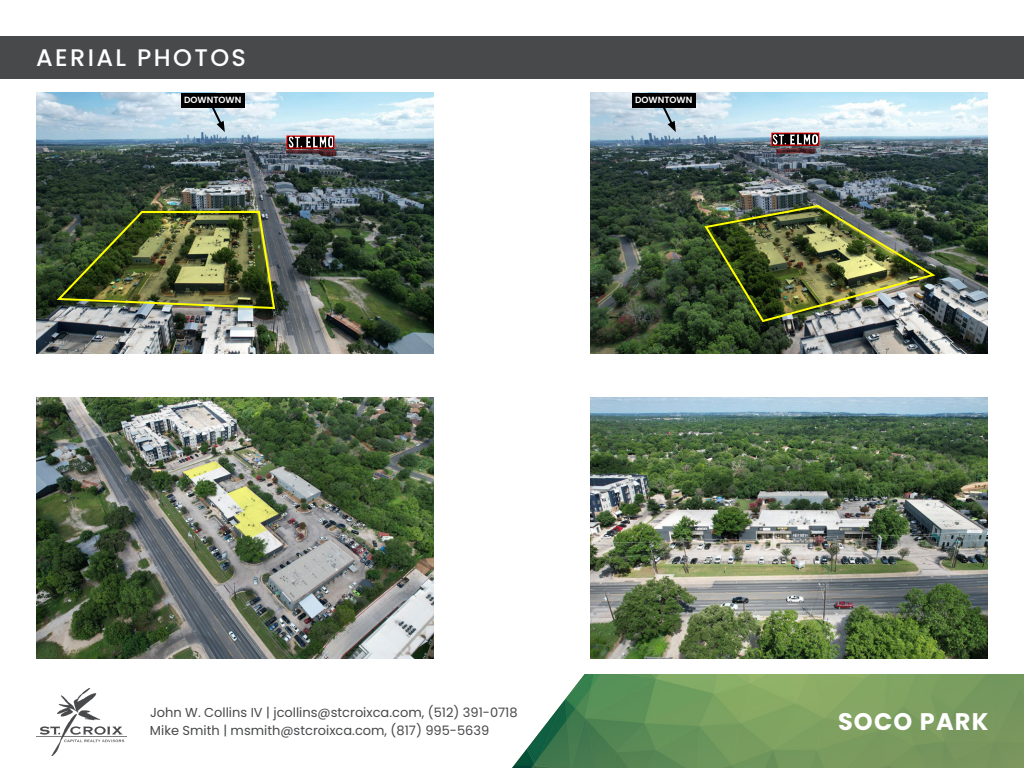
<style>
.page{position:relative;width:1024px;height:768px;background:#fff}
.page>*{position:absolute;margin:0;border:0;box-sizing:border-box;transform-origin:0 0}
.t1{font:500 24px "Poppins";letter-spacing:.1em;color:#fff}
.t2{font:700 24px "Poppins";letter-spacing:.05em;color:#fff}
.t3{font:13px "Poppins";color:#48494b}
.t4{font:600 9px "Poppins";color:#fff}
</style>
<div class="page">
<img style="left:512px;top:743px;width:19px;height:25px">
<svg style="left:531px;top:674px;width:493px;height:94px;background:#759c62"></svg>
<img style="left:36px;top:689px;width:91px;height:67px">
<div style="left:0;top:36px;width:1024px;height:42px;background:#48494b"></div>
<img style="left:36px;top:92px;width:398px;height:262px">
<img style="left:36px;top:397px;width:398px;height:262px">
<img style="left:590px;top:92px;width:398px;height:262px">
<img style="left:590px;top:397px;width:398px;height:262px">
<svg style="left:210px;top:107px;width:15px;height:25px"></svg>
<div style="left:181px;top:93px;width:63px;height:14px;background:#000"></div>
<svg style="left:661px;top:107px;width:15px;height:25px"></svg>
<div style="left:632px;top:93px;width:63px;height:14px;background:#000"></div>
<img style="left:703px;top:203px;width:235px;height:120px">
<img style="left:55px;top:210px;width:221px;height:100px">
<svg style="left:286px;top:150px;width:50px;height:6px"></svg>
<img style="left:289px;top:138px;width:43px;height:8px">
<img style="left:774px;top:135px;width:43px;height:8px">
<svg style="left:776px;top:148px;width:39px;height:6px"></svg>
<svg style="left:182px;top:461px;width:40px;height:18px"></svg>
<img style="left:227px;top:486px;width:52px;height:53px">
<p class="t1" style="left:36px;top:44px;width:212px">AERIAL PHOTOS</p>
<p class="t4" style="left:184px;top:95px;width:59px">DOWNTOWN</p>
<p class="t4" style="left:635px;top:95px;width:59px">DOWNTOWN</p>
<p class="t3" style="left:150px;top:705px;width:369px">John W. Collins IV | jcollins@stcroixca.com, (512) 391-0718</p>
<p class="t3" style="left:150px;top:723px;width:341px">Mike Smith | msmith@stcroixca.com, (817) 995-5639</p>
<p class="t2" style="left:838px;top:708px;width:152px">SOCO PARK</p>
</div>
